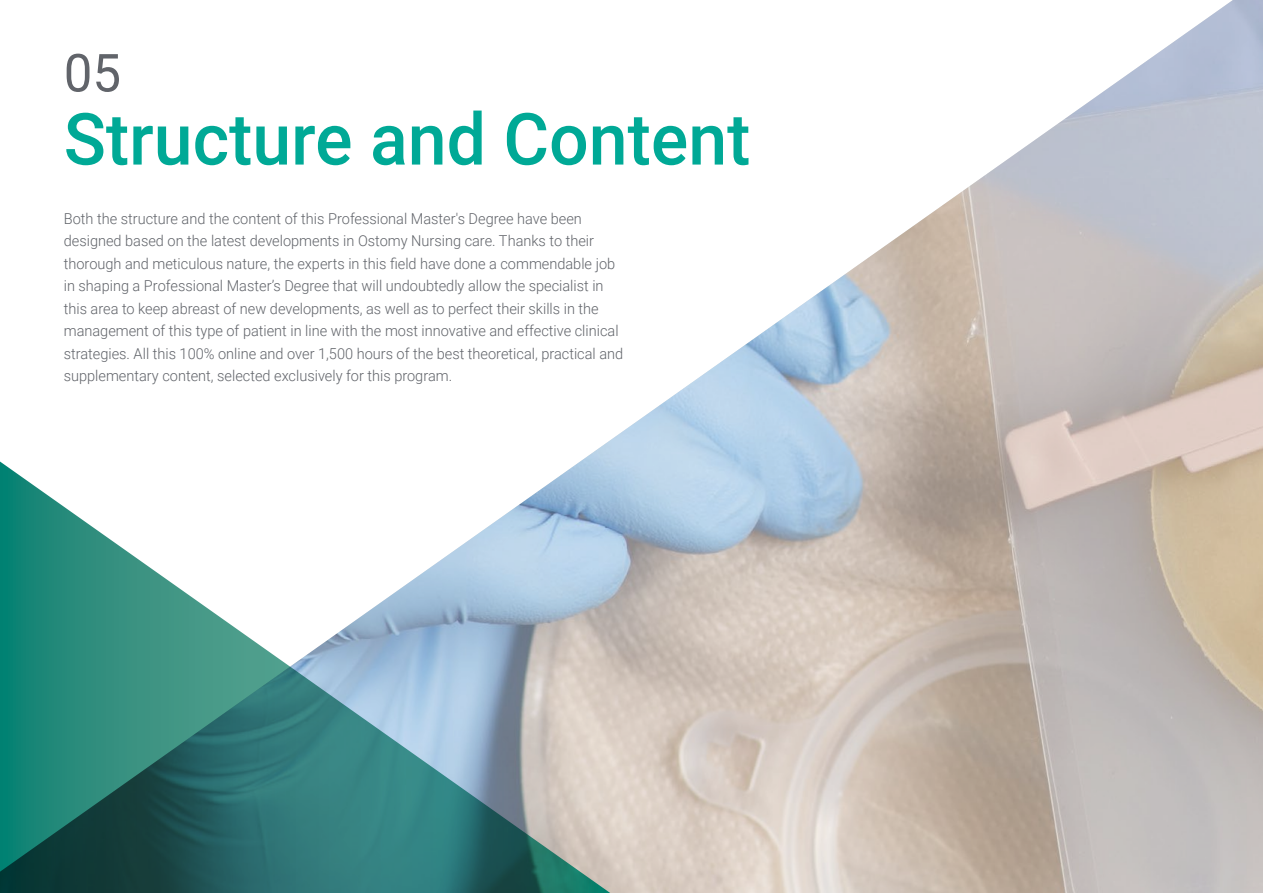
<style>
.page{position:relative;width:1263px;height:893px;background:#fff}
.page>*{position:absolute;margin:0;border:0;box-sizing:border-box;transform-origin:0 0}
.t1{font:500 72px "Roboto";color:#00a996}
.t2{font:52.5px "Roboto";color:#61646a}
.t3{font:300 15px/22.5px "Roboto";color:#61646a}
</style>
<div class="page">
<img style="left:602px;top:0;width:661px;height:893px">
<svg style="left:0;top:446px;width:640px;height:447px"></svg>
<h2 class="t2" style="left:64px;top:36px;width:59px">05</h2>
<h1 class="t1" style="left:64px;top:89px;width:688px">Structure and Content</h1>
<p class="t3" style="left:64px;top:207px;width:561px">Both the structure and the content of this Professional Master's Degree have been designed based on the latest developments in Ostomy Nursing care. Thanks to their thorough and meticulous nature, the experts in this field have done a commendable job in shaping a Professional Master’s Degree that will undoubtedly allow the specialist in this area to keep abreast of new developments, as well as to perfect their skills in the management of this type of patient in line with the most innovative and effective clinical strategies. All this 100% online and over 1,500 hours of the best theoretical, practical and supplementary content, selected exclusively for this program.</p>
</div>
